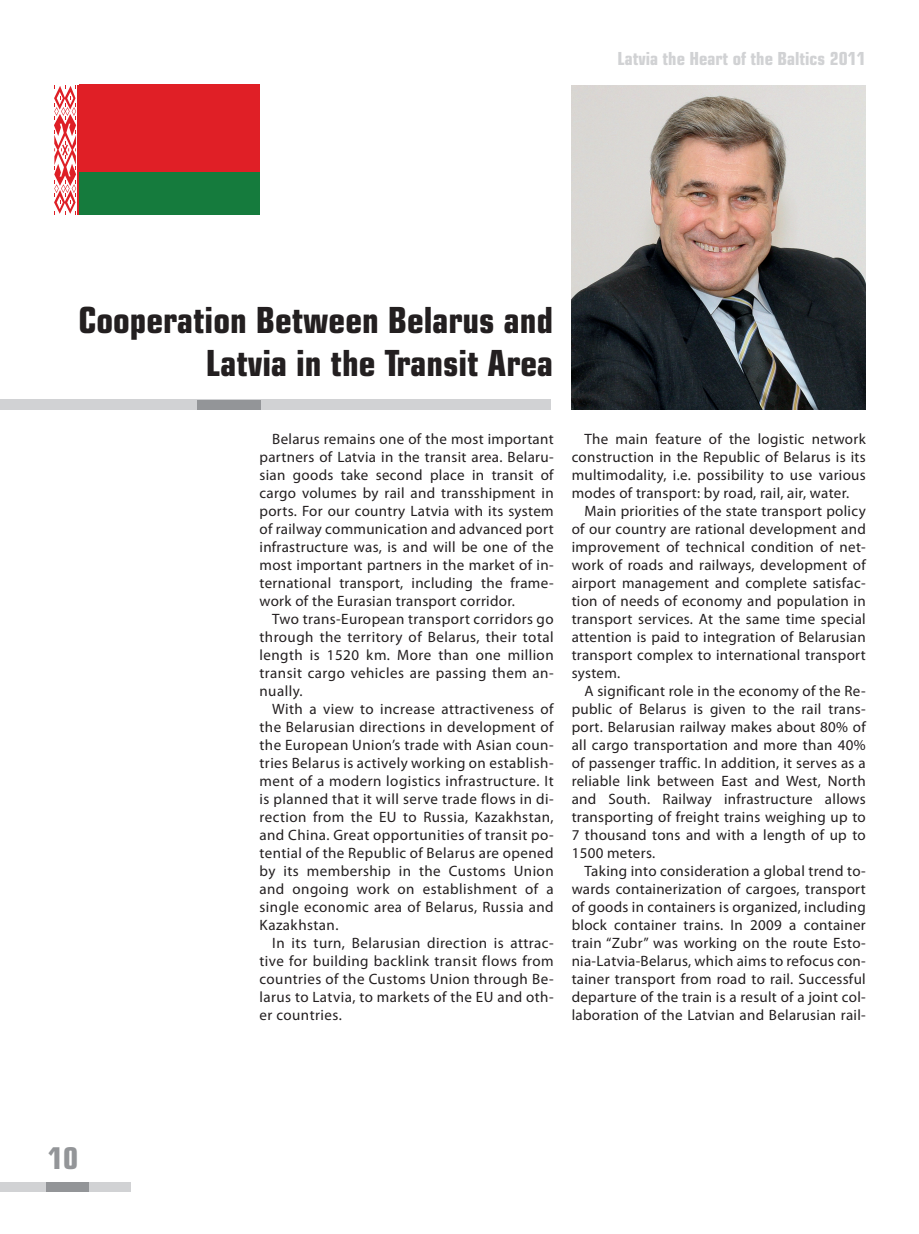
<style>
.page{position:relative;width:919px;height:1234px;background:#fff}
.page>*{position:absolute;margin:0;border:0;box-sizing:border-box;transform-origin:0 0}
.t1{font:700 condensed 36px/43.2px "Eurostile";color:#231f20;text-align:right}
.t2{font:700 condensed 30px "Eurostile";color:#939598}
.t3{font:700 condensed 18px "Eurostile";color:#d1d2d4}
.t4{font:15px/18px "Myriad Pro";letter-spacing:.02em;color:#231f20;text-align:justify}
</style>
<div class="page">
<div style="left:0;top:400px;width:550px;height:10px;background:#d1d2d4"></div>
<div style="left:197px;top:400px;width:64px;height:10px;background:#939598"></div>
<div style="left:0;top:1181px;width:130px;height:10px;background:#d1d2d4"></div>
<div style="left:46px;top:1181px;width:43px;height:10px;background:#939598"></div>
<img style="left:571px;top:85px;width:294px;height:325px">
<hr style="left:77px;top:85px;width:1px;height:130px;background:#de1f26">
<svg style="left:54px;top:85px;width:25px;height:129px"></svg>
<div style="left:79px;top:85px;width:180px;height:87px;background:#e01f26"></div>
<div style="left:79px;top:172px;width:180px;height:43px;background:#157b3d"></div>
<p class="t3" style="left:617px;top:48px;width:250px">Latvia the Heart of the Baltics 2011</p>
<p class="t1" style="left:78px;top:298px;width:476px">Cooperation Between Belarus and<br>Latvia in the Transit Area</p>
<p class="t4" style="left:259px;top:429px;width:295px;text-indent:13px">Belarus remains one of the most important partners of Latvia in the transit area. Belaru&shy;sian goods take second place in transit of cargo volumes by rail and transshipment in ports. For our country Latvia with its system of railway communication and advanced port infrastructure was, is and will be one of the most important partners in the market of in&shy;ternational transport, including the frame&shy;work of the Eurasian transport corridor.</p>
<p class="t4" style="left:259px;top:609px;width:295px;text-indent:13px">Two trans-European transport corridors go through the territory of Belarus, their total length is 1520 km. More than one million transit cargo vehicles are passing them an&shy;nually.</p>
<p class="t4" style="left:259px;top:699px;width:295px;text-indent:13px">With a view to increase attractiveness of the Belarusian directions in development of the European Union’s trade with Asian coun&shy;tries Belarus is actively working on establish&shy;ment of a modern logistics infrastructure. It is planned that it will serve trade flows in di&shy;rection from the EU to Russia, Kazakhstan, and China. Great opportunities of transit po&shy;tential of the Republic of Belarus are opened by its membership in the Customs Union and ongoing work on establishment of a single economic area of Belarus, Russia and Kazakhstan.</p>
<p class="t4" style="left:259px;top:933px;width:295px;text-indent:13px">In its turn, Belarusian direction is attrac&shy;tive for building backlink transit flows from countries of the Customs Union through Be&shy;larus to Latvia, to markets of the EU and oth&shy;er countries.</p>
<p class="t4" style="left:571px;top:429px;width:295px;text-indent:13px">The main feature of the logistic network construction in the Republic of Belarus is its multimodality, i.e. possibility to use various modes of transport: by road, rail, air, water.</p>
<p class="t4" style="left:571px;top:501px;width:295px;text-indent:13px">Main priorities of the state transport policy of our country are rational development and improvement of technical condition of net&shy;work of roads and railways, development of airport management and complete satisfac&shy;tion of needs of economy and population in transport services. At the same time special attention is paid to integration of Belarusian transport complex to international transport system.</p>
<p class="t4" style="left:571px;top:681px;width:295px;text-indent:13px">A significant role in the economy of the Re&shy;public of Belarus is given to the rail trans&shy;port. Belarusian railway makes about 80% of all cargo transportation and more than 40% of passenger traffic. In addition, it serves as a reliable link between East and West, North and South. Railway infrastructure allows transporting of freight trains weighing up to 7 thousand tons and with a length of up to 1500 meters.</p>
<p class="t4" style="left:571px;top:861px;width:295px;text-indent:13px">Taking into consideration a global trend to&shy;wards containerization of cargoes, transport of goods in containers is organized, including block container trains. In 2009 a container train “Zubr” was working on the route Esto&shy;nia-Latvia-Belarus, which aims to refocus con&shy;tainer transport from road to rail. Successful departure of the train is a result of a joint col&shy;laboration of the Latvian and Belarusian rail-</p>
<h2 class="t2" style="left:48px;top:1139px;width:31px">10</h2>
</div>
